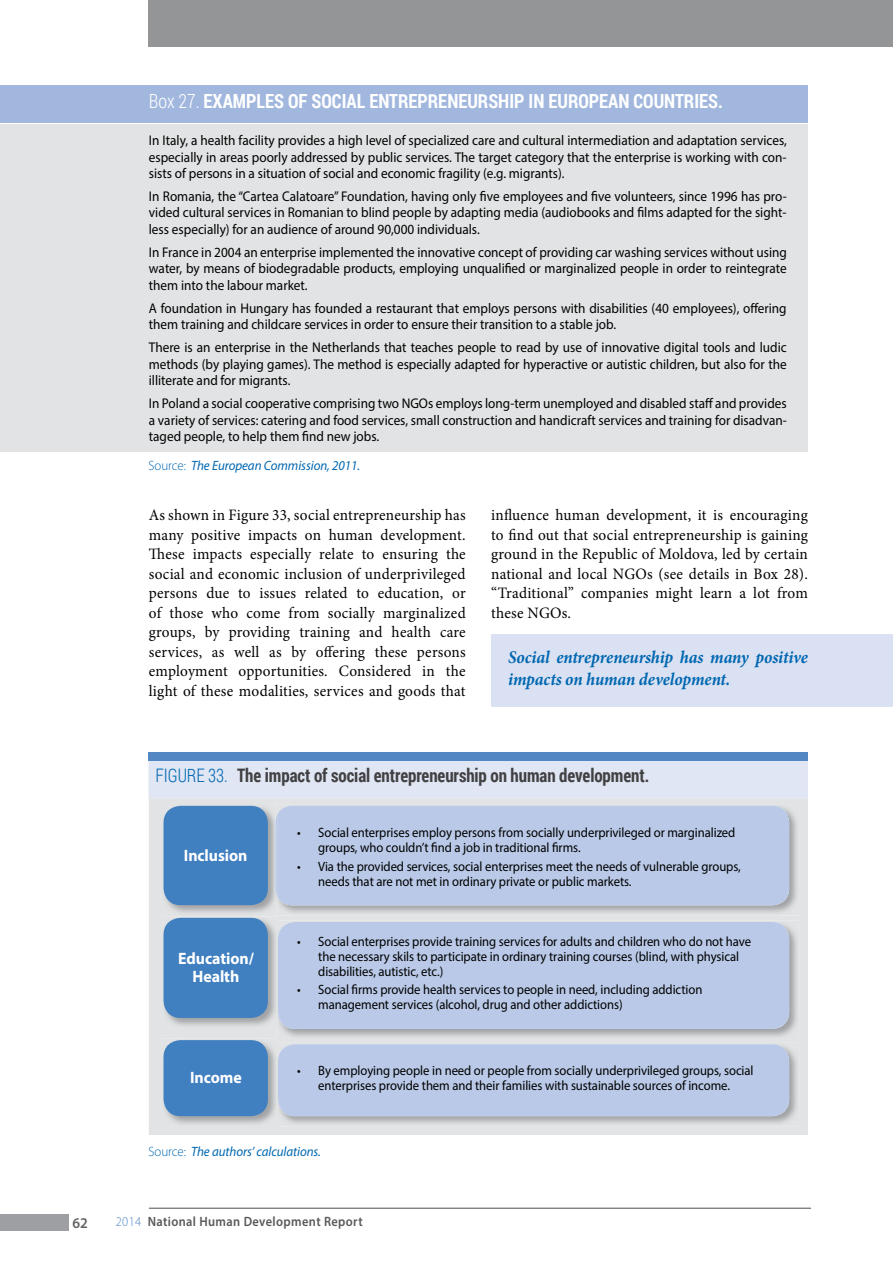
<style>
.page{position:relative;width:893px;height:1263px;background:#fff}
.page>*{position:absolute;margin:0;border:0;box-sizing:border-box;transform-origin:0 0}
.t1{font:700 19.5px "Roboto Condensed";color:#fff;scale:.94 1}
.t2{font:700 18.6px "Roboto Condensed";letter-spacing:-.005em;color:#414042;scale:.92 1}
.t3{font:italic 700 18px/22.5px "Minion Pro";letter-spacing:-.01em;color:#0067b1;scale:.94 1}
.t4{font:700 16.5px/18px "Myriad Pro";letter-spacing:-.005em;color:#fff;text-align:center;scale:.96 1}
.t5{font:15.9px/19.5px "Minion Pro";letter-spacing:.015em;color:#000;text-align:justify;scale:.96 1}
.t6{font:600 15px "Myriad Pro";color:#636466;scale:.96 1}
.t7{font:14.1px/16.5px "Myriad Pro";color:#000;text-align:justify;scale:.94 1}
.t8{font:13.5px/15px "Myriad Pro";letter-spacing:-.005em;color:#000;scale:.94 1}
.t9{font:italic 13.5px "Myriad Pro";letter-spacing:-.005em;color:#0067b1;scale:.96 1}
.t10{font:600 13.5px "Myriad Pro";letter-spacing:.03em;color:#58595b;scale:.92 1}
.t11{font:300 13.5px "Myriad Pro";color:#4e85c3;scale:.92 1}
.s1{font-weight:300}
.s2{font-weight:300;font-style:normal}
.s3{font-weight:300;color:#0067b1}
.s4{color:#626466}
</style>
<div class="page">
<div style="left:149px;top:0;width:744px;height:46px;background:#939597"></div>
<div style="left:0;top:1214px;width:68px;height:16px;background:#9d9fa2"></div>
<hr style="left:149px;top:1208px;width:662px;height:1px;background:#4d4d4f">
<div style="left:0;top:125px;width:808px;height:327px;background:#e2e3e4"></div>
<div style="left:0;top:85px;width:808px;height:37px;background:#a1b7de"></div>
<div style="left:149px;top:798px;width:659px;height:337px;background:#e2e3e4"></div>
<div style="left:149px;top:761px;width:659px;height:37px;background:#e0e6f4"></div>
<div style="left:149px;top:752px;width:659px;height:9px;background:#5287c4"></div>
<img style="left:162px;top:804px;width:637px;height:111px">
<div style="left:275px;top:806px;width:514px;height:99px;background:#b9c9e7;border-radius:17px"></div>
<img style="left:274px;top:804px;width:4px;height:111px">
<img style="left:275px;top:813px;width:3px;height:84px">
<div style="left:164px;top:806px;width:104px;height:99px;background:#407fc0;border-radius:17px"></div>
<img style="left:276px;top:920px;width:523px;height:119px">
<div style="left:278px;top:922px;width:511px;height:107px;background:#b9c9e7;border-radius:17px"></div>
<img style="left:162px;top:916px;width:116px;height:112px">
<img style="left:276px;top:920px;width:2px;height:108px">
<div style="left:164px;top:918px;width:104px;height:100px;background:#407fc0;border-radius:17px"></div>
<img style="left:278px;top:1043px;width:521px;height:83px">
<div style="left:278px;top:1044px;width:511px;height:72px;background:#b9c9e7;border-radius:17px"></div>
<img style="left:162px;top:1038px;width:116px;height:88px">
<img style="left:276px;top:1043px;width:2px;height:83px">
<div style="left:164px;top:1040px;width:104px;height:76px;background:#407fc0;border-radius:17px"></div>
<div style="left:491px;top:634px;width:402px;height:73px;background:#dae1f2"></div>
<h1 class="t1" style="left:149px;top:87px;width:612px"><span class="s1">Box 27.</span> EXAMPLES OF SOCIAL ENTREPRENEURSHIP IN EUROPEAN COUNTRIES.</h1>
<p class="t7" style="left:149px;top:132px;width:680px">In Italy, a health facility provides a high level of specialized care and cultural intermediation and adaptation services, especially in areas poorly addressed by public services. The target category that the enterprise is working with con&shy;sists of persons in a situation of social and economic fragility (e.g. migrants).</p>
<p class="t7" style="left:149px;top:188px;width:680px">In Romania, the “Cartea Calatoare” Foundation, having only five employees and five volunteers, since 1996 has pro&shy;vided cultural services in Romanian to blind people by adapting media (audiobooks and films adapted for the sight&shy;less especially) for an audience of around 90,000 individuals.</p>
<p class="t7" style="left:149px;top:244px;width:680px">In France in 2004 an enterprise implemented the innovative concept of providing car washing services without using water, by means of biodegradable products, employing unqualified or marginalized people in order to reintegrate them into the labour market.</p>
<p class="t7" style="left:149px;top:300px;width:680px">A foundation in Hungary has founded a restaurant that employs persons with disabilities (40 employees), offering them training and childcare services in order to ensure their transition to a stable job.</p>
<p class="t7" style="left:149px;top:339px;width:680px">There is an enterprise in the Netherlands that teaches people to read by use of innovative digital tools and ludic methods (by playing games). The method is especially adapted for hyperactive or autistic children, but also for the illiterate and for migrants.</p>
<p class="t7" style="left:149px;top:395px;width:680px">In Poland a social cooperative comprising two NGOs employs long-term unemployed and disabled staff and provides a variety of services: catering and food services, small construction and handicraft services and training for disadvan&shy;taged people, to help them find new jobs.</p>
<p class="t9" style="left:149px;top:457px;width:222px"><span class="s2">Source:</span> The European Commission, 2011.</p>
<p class="t5" style="left:149px;top:506px;width:332px">As shown in Figure 33, social entrepreneurship has many positive impacts on human development.<br>These impacts especially relate to ensuring the social and economic inclusion of underprivileged persons due to issues related to education, or of those who come from socially marginalized groups, by providing training and health care services, as well as by offering these persons employment opportunities. Considered in the light of these modalities, services and goods that</p>
<p class="t5" style="left:491px;top:506px;width:332px">influence human development, it is encouraging to find out that social entrepreneurship is gaining ground in the Republic of Moldova, led by certain national and local NGOs (see details in Box 28). “Traditional” companies might learn a lot from these NGOs.</p>
<p class="t3" style="left:508px;top:645px;width:320px">Social entrepreneurship has many positive impacts on human development.</p>
<h2 class="t2" style="left:156px;top:762px;width:538px"><span class="s3">FIGURE 33.</span> The impact of social entrepreneurship on human development.</h2>
<p class="t4" style="left:184px;top:846px;width:68px">Inclusion</p>
<p class="t4" style="left:178px;top:949px;width:80px">Education/<br>Health</p>
<p class="t4" style="left:190px;top:1068px;width:55px">Income</p>
<p class="t8" style="left:318px;top:825px;width:445px;text-indent:-21px">• Social enterprises employ persons from socially underprivileged or marginalized groups, who couldn’t find a job in traditional firms.</p>
<p class="t8" style="left:318px;top:858px;width:451px;text-indent:-21px">• Via the provided services, social enterprises meet the needs of vulnerable groups, needs that are not met in ordinary private or public markets.</p>
<p class="t8" style="left:318px;top:933px;width:462px;text-indent:-21px">• Social enterprises provide training services for adults and children who do not have the necessary skils to participate in ordinary training courses (blind, with physical disabilities, autistic, etc.)</p>
<p class="t8" style="left:318px;top:982px;width:410px;text-indent:-21px">• Social firms provide health services to people in need, including addiction management services (alcohol, drug and other addictions)</p>
<p class="t8" style="left:297px;top:1063px;width:487px;text-align:center">• By employing people in need or people from socially underprivileged groups, social enterprises provide them and their families with sustainable sources of income.</p>
<p class="t9" style="left:149px;top:1143px;width:181px"><span class="s2">Source:</span> The authors’ calculations.</p>
<p class="t6" style="left:73px;top:1213px;width:18px"><span class="s4">C</span>6 2</p>
<p class="t11" style="left:116px;top:1213px;width:29px">2014</p>
<p class="t10" style="left:148px;top:1212px;width:235px">National Human Development Report</p>
</div>
